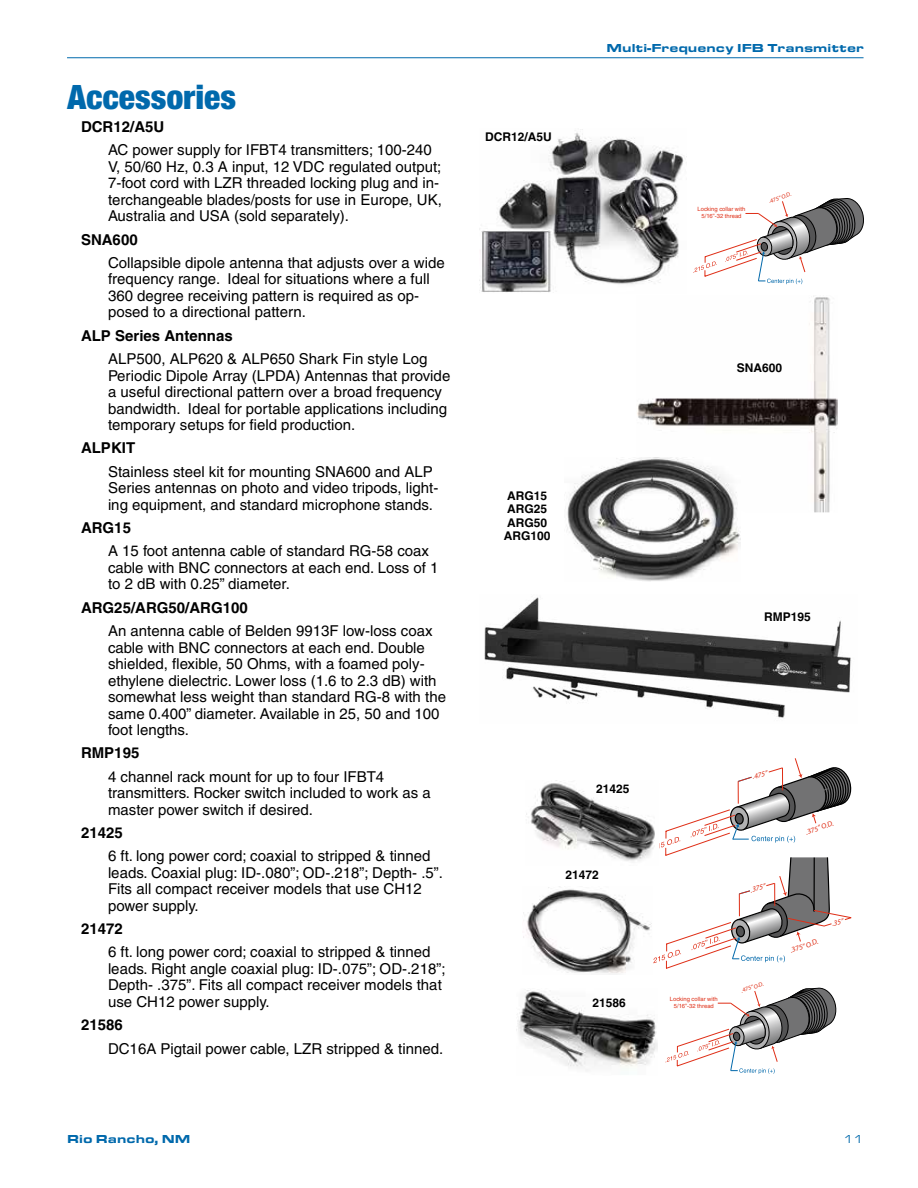
<style>
.page{position:relative;width:918px;height:1188px;background:#fff}
.page>*{position:absolute;margin:0;border:0;box-sizing:border-box;transform-origin:0 0}
.t1{font:900 condensed 36px "Sans";color:#0069ac}
.t2{font:15px/16.5px "Helvetica";color:#000}
.t3{font:700 15px "Helvetica";color:#000}
.t4{font:700 12px/13.5px "Helvetica";color:#000}
.t5{font:900 12px "Eurostile Extended";color:#0069ac}
.t6{font:12px "Eurostile Extended";color:#0069ac}
.t7{font:italic 7.35px "Myriad";color:#df2e16}
.t8{font:7.2px "Myriad";color:#df2e16}
.t9{font:5.85px/7.1px "Helvetica";color:#df2e16;text-align:center}
.t10{font:5.85px "Myriad";color:#df2e16}
</style>
<div class="page">
<hr style="left:67px;top:57px;width:797px;height:1px;background:#0069ac">
<img style="left:637px;top:296px;width:201px;height:216px">
<img style="left:567px;top:458px;width:173px;height:124px">
<img style="left:484px;top:597px;width:367px;height:121px">
<svg style="left:653px;top:758px;width:198px;height:211px"></svg>
<svg style="left:666px;top:987px;width:170px;height:87px"></svg>
<img style="left:526px;top:781px;width:132px;height:85px">
<img style="left:523px;top:887px;width:129px;height:87px">
<img style="left:516px;top:990px;width:141px;height:81px">
<svg style="left:693px;top:198px;width:171px;height:86px"></svg>
<img style="left:481px;top:129px;width:206px;height:163px">
<h1 class="t1" style="left:68px;top:75px;width:170px">Accessories</h1>
<p class="t3" style="left:81px;top:118px;width:85px">DCR12/A5U</p>
<p class="t2" style="left:108px;top:142px;width:335px">AC power supply for IFBT4 transmitters; 100-240<br>V, 50/60 Hz, 0.3 A input, 12 VDC regulated output; 7-foot cord with LZR threaded locking plug and in&shy;terchangeable blades/posts for use in Europe, UK, Australia and USA (sold separately).</p>
<p class="t3" style="left:81px;top:230px;width:58px">SNA600</p>
<p class="t2" style="left:108px;top:254px;width:338px">Collapsible dipole antenna that adjusts over a wide frequency range. Ideal for situations where a full 360 degree receiving pattern is required as op&shy;posed to a directional pattern.</p>
<p class="t3" style="left:81px;top:326px;width:153px">ALP Series Antennas</p>
<p class="t2" style="left:108px;top:351px;width:344px">ALP500, ALP620 &amp; ALP650 Shark Fin style Log Periodic Dipole Array (LPDA) Antennas that provide a useful directional pattern over a broad frequency bandwidth. Ideal for portable applications including temporary setups for field production.</p>
<p class="t3" style="left:81px;top:439px;width:56px">ALPKIT</p>
<p class="t2" style="left:108px;top:463px;width:332px">Stainless steel kit for mounting SNA600 and ALP<br>Series antennas on photo and video tripods, light&shy;ing equipment, and standard microphone stands.</p>
<p class="t3" style="left:81px;top:519px;width:52px">ARG15</p>
<p class="t2" style="left:108px;top:543px;width:332px">A 15 foot antenna cable of standard RG-58 coax cable with BNC connectors at each end. Loss of 1 to 2 dB with 0.25” diameter.</p>
<p class="t3" style="left:81px;top:598px;width:168px">ARG25/ARG50/ARG100</p>
<p class="t2" style="left:108px;top:623px;width:340px">An antenna cable of Belden 9913F low-loss coax cable with BNC connectors at each end. Double shielded, flexible, 50 Ohms, with a foamed poly&shy;ethylene dielectric. Lower loss (1.6 to 2.3 dB) with somewhat less weight than standard RG-8 with the same 0.400” diameter. Available in 25, 50 and 100 foot lengths.</p>
<p class="t3" style="left:81px;top:744px;width:60px">RMP195</p>
<p class="t2" style="left:108px;top:768px;width:324px">4 channel rack mount for up to four IFBT4 transmitters. Rocker switch included to work as a master power switch if desired.</p>
<p class="t3" style="left:81px;top:824px;width:43px">21425</p>
<p class="t2" style="left:108px;top:848px;width:337px">6 ft. long power cord; coaxial to stripped &amp; tinned leads. Coaxial plug: ID-.080”; OD-.218”; Depth- .5”.<br>Fits all compact receiver models that use CH12 power supply.</p>
<p class="t3" style="left:81px;top:920px;width:43px">21472</p>
<p class="t2" style="left:108px;top:944px;width:339px">6 ft. long power cord; coaxial to stripped &amp; tinned leads. Right angle coaxial plug: ID-.075”; OD-.218”; Depth- .375”. Fits all compact receiver models that use CH12 power supply.</p>
<p class="t3" style="left:81px;top:1016px;width:43px">21586</p>
<p class="t2" style="left:108px;top:1040px;width:337px">DC16A Pigtail power cable, LZR stripped &amp; tinned.</p>
<p class="t4" style="left:485px;top:130px;width:68px">DCR12/A5U</p>
<p class="t5" style="left:607px;top:41px;width:259px">Multi-Frequency IFB Transmitter</p>
<p class="t9" style="left:698px;top:205px;width:49px">Locking collar with<br>5/16”-32 thread</p>
<p class="t10" style="left:768px;top:199px;width:25px;rotate:-19deg">.475”O.D.</p>
<p class="t4" style="left:504px;top:489px;width:48px">ARG15<br>ARG25<br>ARG50<br>ARG100</p>
<p class="t4" style="left:737px;top:361px;width:47px">SNA600</p>
<p class="t4" style="left:764px;top:610px;width:48px">RMP195</p>
<p class="t4" style="left:596px;top:782px;width:35px">21425</p>
<p class="t4" style="left:565px;top:867px;width:35px">21472</p>
<p class="t4" style="left:592px;top:996px;width:35px">21586</p>
<p class="t9" style="left:670px;top:995px;width:49px">Locking collar with<br>5/16”-32 thread</p>
<p class="t7" style="left:751px;top:773px;width:17px;rotate:-16deg">.475”</p>
<p class="t7" style="left:749px;top:887px;width:17px;rotate:-16deg">.375”</p>
<p class="t10" style="left:740px;top:988px;width:25px;rotate:-19deg">.475”O.D.</p>
<p class="t8" style="left:805px;top:829px;width:30px;rotate:-19deg">.375”O.D.</p>
<p class="t8" style="left:789px;top:947px;width:31px;rotate:-19deg">.375”O.D.</p>
<p class="t7" style="left:831px;top:920px;width:13px;rotate:-16deg">.35”</p>
<p class="t5" style="left:67px;top:1132px;width:125px">Rio Rancho, NM</p>
<p class="t6" style="left:844px;top:1133px;width:22px">11</p>
</div>
